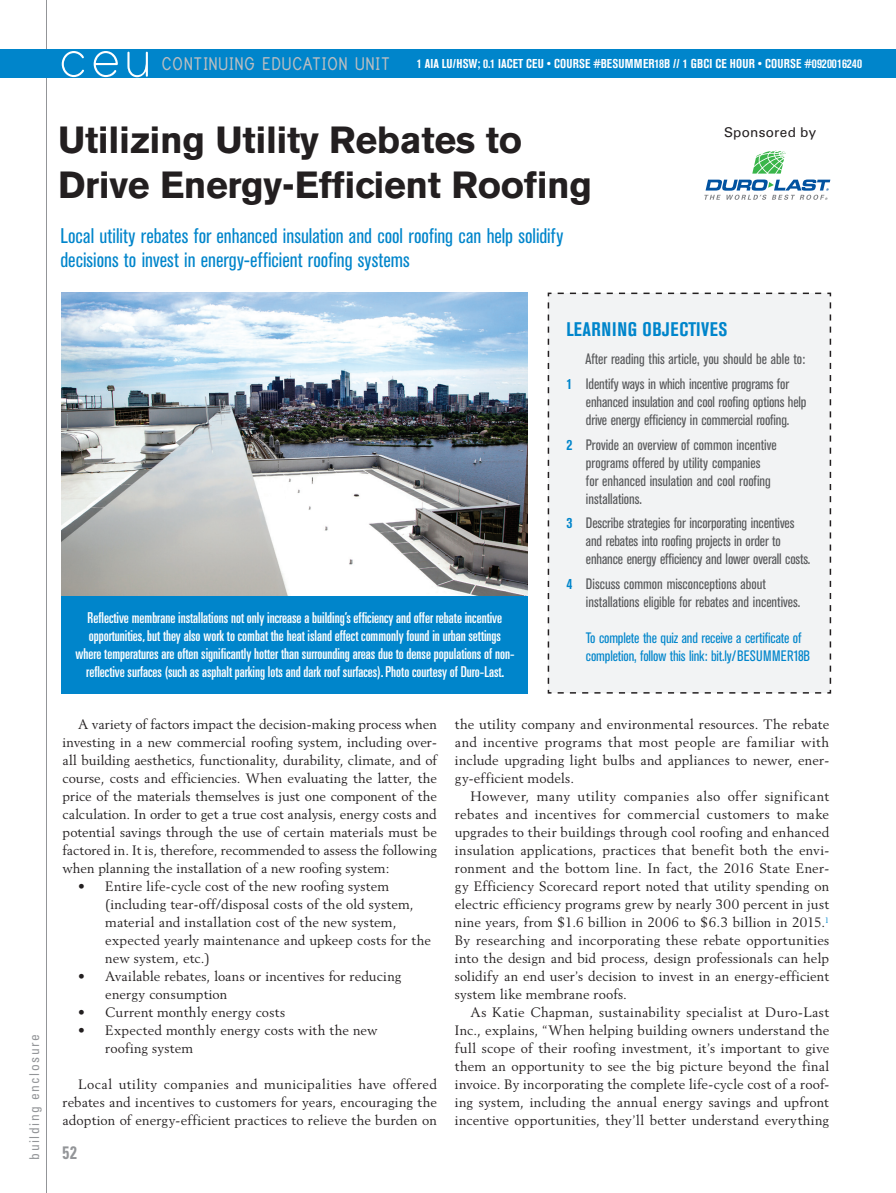
<style>
.page{position:relative;width:896px;height:1193px;background:#fff}
.page>*{position:absolute;margin:0;border:0;box-sizing:border-box;transform-origin:0 0}
.t1{font:75px "Print Clearly";color:#fff}
.t2{font:700 37.5px/45px "Akzidenz Grotesk BE";letter-spacing:-.01em;color:#231f20}
.t3{font:condensed 21px/24px "Akzidenz Grotesk BE";color:#0085cb}
.t4{font:700 21px "Print";color:#bcbec1}
.t5{font:700 condensed 19.5px "Akzidenz Grotesk BE";letter-spacing:.03em;color:#0085cb}
.t6{font:700 condensed 18px "Univers";color:#939598;scale:.85 1}
.t7{font:condensed 15px/18px "Akzidenz Grotesk BE";letter-spacing:-.01em;color:#57585a}
.t8{font:ultra-condensed 15px/18px "Univers";color:#fff;text-align:center}
.t9{font:condensed 15px/18px "Akzidenz Grotesk BE";letter-spacing:-.01em;color:#0085cb}
.t10{font:13.5px/18px "Berling";letter-spacing:.01em;color:#231f20;text-align:justify}
.t11{font:condensed 13.5px "Univers";letter-spacing:.115em;color:#939598}
.t12{font:13.5px "Univers";letter-spacing:.02em;color:#231f20}
.t13{font:700 condensed 12.75px "Akzidenz Grotesk BE";letter-spacing:.015em;color:#fff}
.s1{font-weight:700;color:#0085cb}
</style>
<div class="page">
<hr style="left:46px;top:0;width:1px;height:1192px;background:#939598">
<div style="left:0;top:49px;width:896px;height:29px;background:#0085cb"></div>
<img style="left:61px;top:292px;width:466px;height:304px">
<div style="left:61px;top:596px;width:466px;height:97px;background:#0085cb"></div>
<div style="left:547px;top:292px;width:285px;height:402px;background:#f2f3f4"></div>
<svg style="left:704px;top:151px;width:126px;height:49px"></svg>
<h1 class="t1" style="left:57px;top:17px;width:98px">ceu</h1>
<h3 class="t4" style="left:162px;top:55px;width:230px">CONTINUING EDUCATION UNIT</h3>
<p class="t13" style="left:417px;top:56px;width:447px">1 AIA LU/HSW; 0.1 IACET CEU • COURSE #BESUMMER18B // 1 GBCI CE HOUR • COURSE #0920016240</p>
<h2 class="t2" style="left:58px;top:118px;width:536px">Utilizing Utility Rebates to<br>Drive Energy-Efficient Roofing</h2>
<h3 class="t3" style="left:61px;top:224px;width:504px">Local utility rebates for enhanced insulation and cool roofing can help solidify decisions to invest in energy-efficient roofing systems</h3>
<p class="t12" style="left:724px;top:124px;width:94px">Sponsored by</p>
<p class="t11" style="left:26px;top:1159px;width:127px;rotate:-90deg">building enclosure</p>
<p class="t8" style="left:75px;top:608px;width:441px">Reflective membrane installations not only increase a building’s efficiency and offer rebate incentive opportunities, but they also work to combat the heat island effect commonly found in urban settings where temperatures are often significantly hotter than surrounding areas due to dense populations of non&shy;reflective surfaces (such as asphalt parking lots and dark roof surfaces). Photo courtesy of Duro-Last.</p>
<h3 class="t5" style="left:566px;top:318px;width:162px">LEARNING OBJECTIVES</h3>
<p class="t7" style="left:566px;top:346px;width:240px;line-height:24.8px;text-indent:19px">After reading this article, you should be able to:<br><span class="s1">1</span> Identify ways in which incentive programs for</p>
<p class="t7" style="left:586px;top:393px;width:222px">enhanced insulation and cool roofing options help drive energy efficiency in commercial roofing.</p>
<p class="t7" style="left:586px;top:435px;width:192px;text-indent:-20px"><span class="s1">2</span> Provide an overview of common incentive programs offered by utility companies<br>for enhanced insulation and cool roofing installations.</p>
<p class="t7" style="left:586px;top:514px;width:226px;text-indent:-20px"><span class="s1">3</span> Describe strategies for incorporating incentives and rebates into roofing projects in order to enhance energy efficiency and lower overall costs.</p>
<p class="t7" style="left:586px;top:575px;width:216px;text-indent:-20px"><span class="s1">4</span> Discuss common misconceptions about installations eligible for rebates and incentives.</p>
<p class="t9" style="left:586px;top:629px;width:226px">To complete the quiz and receive a certificate of completion, follow this link: bit.ly/BESUMMER18B</p>
<p class="t10" style="left:63px;top:715px;width:376px;text-indent:16px">A variety of factors impact the decision-making process when investing in a new commercial roofing system, including over&shy;all building aesthetics, functionality, durability, climate, and of course, costs and efficiencies. When evaluating the latter, the price of the materials themselves is just one component of the calculation. In order to get a true cost analysis, energy costs and potential savings through the use of certain materials must be factored in. It is, therefore, recommended to assess the following when planning the installation of a new roofing system:</p>
<p class="t10" style="left:105px;top:877px;width:327px;text-align:left;text-indent:-27px">• Entire life-cycle cost of the new roofing system (including tear-off/disposal costs of the old system, material and installation cost of the new system, expected yearly maintenance and upkeep costs for the new system, etc.)</p>
<p class="t10" style="left:105px;top:967px;width:298px;text-indent:-27px">• Available rebates, loans or incentives for reducing energy consumption</p>
<p class="t10" style="left:78px;top:1003px;width:208px">• Current monthly energy costs</p>
<p class="t10" style="left:105px;top:1021px;width:274px;text-indent:-27px">• Expected monthly energy costs with the new roofing system</p>
<p class="t10" style="left:63px;top:1075px;width:376px;text-indent:16px">Local utility companies and municipalities have offered rebates and incentives to customers for years, encouraging the adoption of energy-efficient practices to relieve the burden on</p>
<h3 class="t6" style="left:63px;top:1141px;width:19px">52</h3>
<p class="t10" style="left:455px;top:715px;width:376px">the utility company and environmental resources. The rebate and incentive programs that most people are familiar with include upgrading light bulbs and appliances to newer, ener&shy;gy-efficient models.</p>
<p class="t10" style="left:455px;top:787px;width:376px;text-indent:16px">However, many utility companies also offer significant rebates and incentives for commercial customers to make upgrades to their buildings through cool roofing and enhanced insulation applications, practices that benefit both the envi&shy;ronment and the bottom line. In fact, the 2016 State Ener&shy;gy Efficiency Scorecard report noted that utility spending on electric efficiency programs grew by nearly 300 percent in just nine years, from $1.6 billion in 2006 to $6.3 billion in 2015.<sup>1<br></sup>By researching and incorporating these rebate opportunities into the design and bid process, design professionals can help solidify an end user’s decision to invest in an energy-efficient system like membrane roofs.</p>
<p class="t10" style="left:455px;top:1003px;width:376px;text-indent:16px">As Katie Chapman, sustainability specialist at Duro-Last Inc., explains, “When helping building owners understand the full scope of their roofing investment, it’s important to give them an opportunity to see the big picture beyond the final invoice. By incorporating the complete life-cycle cost of a roof&shy;ing system, including the annual energy savings and upfront incentive opportunities, they’ll better understand everything</p>
</div>
